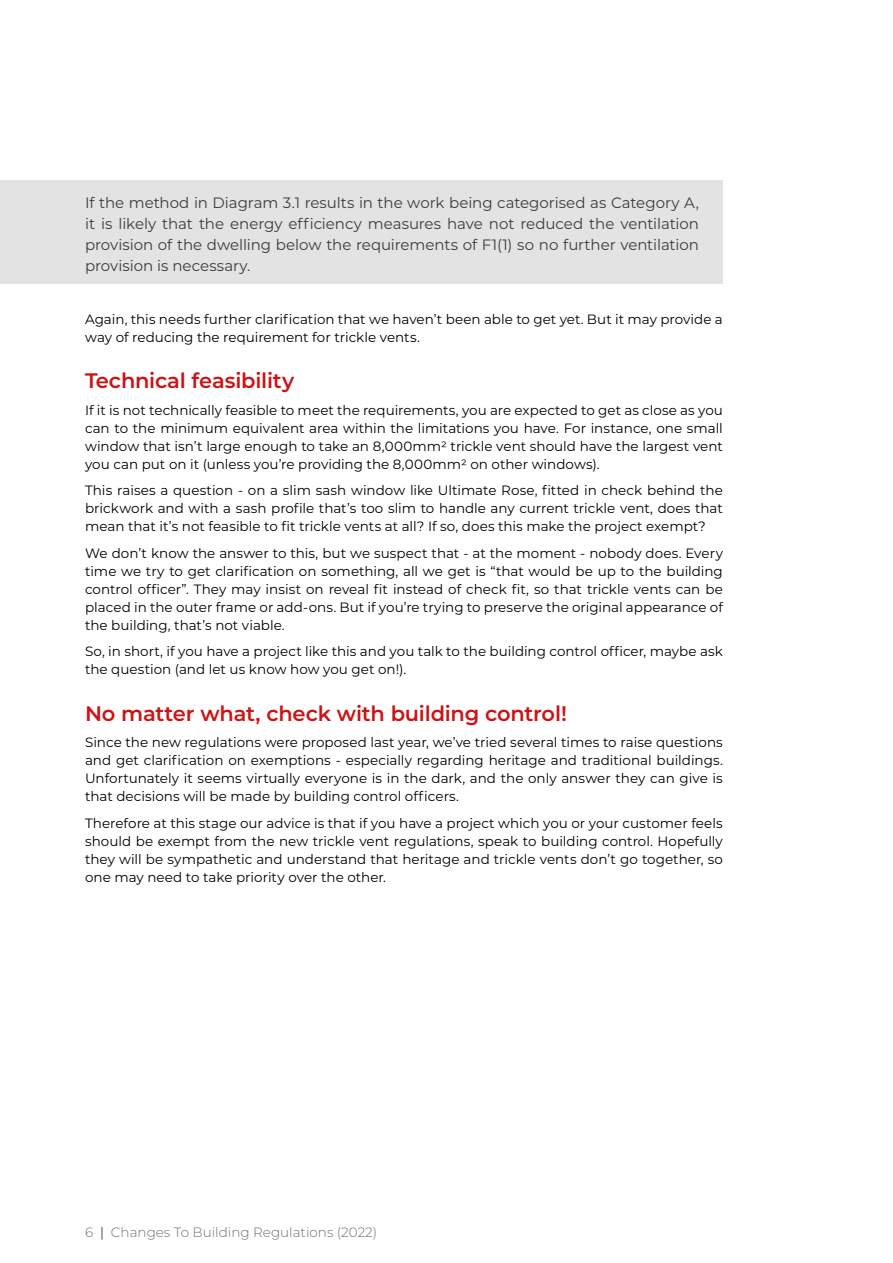
<style>
.page{position:relative;width:893px;height:1263px;background:#fff}
.page>*{position:absolute;margin:0;border:0;box-sizing:border-box;transform-origin:0 0}
.t1{font:600 21px "Montserrat";letter-spacing:-.01em;color:#cd1316}
.t2{font:15px/21px "Montserrat";letter-spacing:-.005em;color:#3c3c3b;text-align:justify}
.t3{font:13.5px/18px "Montserrat";color:#000;text-align:justify}
.t4{font:300 13.5px "Montserrat";color:#706f6f}
.s1{color:#000}
</style>
<div class="page">
<div style="left:0;top:181px;width:723px;height:103px;background:#e3e3e3"></div>
<p class="t2" style="left:85px;top:192px;width:616px">If the method in Diagram 3.1 results in the work being categorised as Category A, it is likely that the energy efficiency measures have not reduced the ventilation provision of the dwelling below the requirements of F1(1) so no further ventilation provision is necessary.</p>
<p class="t3" style="left:85px;top:309px;width:639px">Again, this needs further clarification that we haven’t been able to get yet. But it may provide a way of reducing the requirement for trickle vents.</p>
<h1 class="t1" style="left:85px;top:366px;width:211px">Technical feasibility</h1>
<p class="t3" style="left:85px;top:400px;width:639px">If it is not technically feasible to meet the requirements, you are expected to get as close as you can to the minimum equivalent area within the limitations you have. For instance, one small window that isn’t large enough to take an 8,000mm2 trickle vent should have the largest vent you can put on it (unless you’re providing the 8,000mm2 on other windows).</p>
<p class="t3" style="left:85px;top:481px;width:639px">This raises a question - on a slim sash window like Ultimate Rose, fitted in check behind the brickwork and with a sash profile that’s too slim to handle any current trickle vent, does that mean that it’s not feasible to fit trickle vents at all? If so, does this make the project exempt?</p>
<p class="t3" style="left:85px;top:543px;width:639px">We don’t know the answer to this, but we suspect that - at the moment - nobody does. Every time we try to get clarification on something, all we get is “that would be up to the building control officer”. They may insist on reveal fit instead of check fit, so that trickle vents can be placed in the outer frame or add-ons. But if you’re trying to preserve the original appearance of the building, that’s not viable.</p>
<p class="t3" style="left:85px;top:642px;width:639px">So, in short, if you have a project like this and you talk to the building control officer, maybe ask the question (and let us know how you get on!).</p>
<h1 class="t1" style="left:85px;top:698px;width:483px">No matter what, check with building control!</h1>
<p class="t3" style="left:85px;top:733px;width:639px">Since the new regulations were proposed last year, we’ve tried several times to raise questions and get clarification on exemptions - especially regarding heritage and traditional buildings.<br>Unfortunately it seems virtually everyone is in the dark, and the only answer they can give is that decisions will be made by building control officers.</p>
<p class="t3" style="left:85px;top:814px;width:639px">Therefore at this stage our advice is that if you have a project which you or your customer feels should be exempt from the new trickle vent regulations, speak to building control. Hopefully they will be sympathetic and understand that heritage and trickle vents don’t go together, so one may need to take priority over the other.</p>
<p class="t4" style="left:85px;top:1223px;width:294px">6 <span class="s1">|</span> Changes To Building Regulations (2022)</p>
</div>
